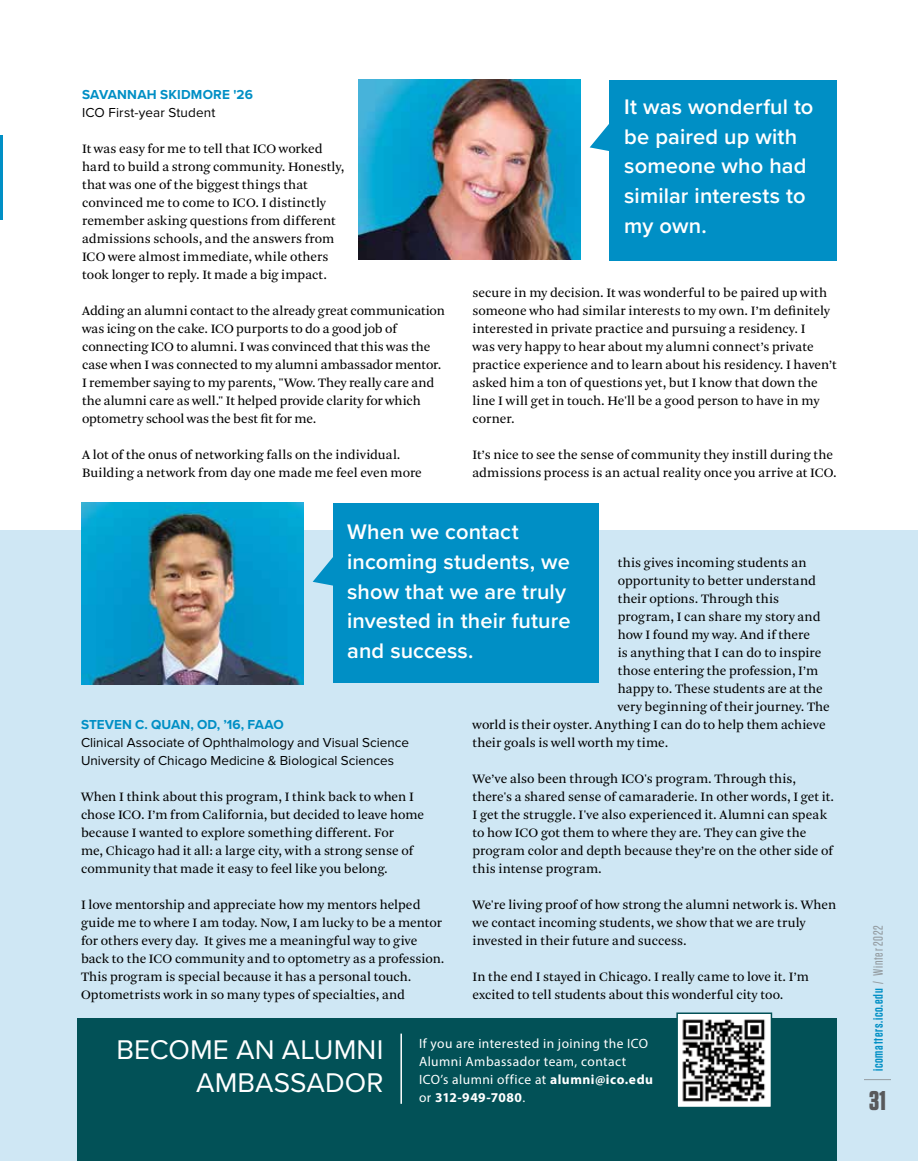
<style>
.page{position:relative;width:918px;height:1161px;background:#fff}
.page>*{position:absolute;margin:0;border:0;box-sizing:border-box;transform-origin:0 0}
.t1{font:28.05px/33px "Proxima Nova";letter-spacing:.005em;color:#fff;text-align:right}
.t2{font:700 27px "Tungsten";color:#58595b}
.t3{font:600 21.9px/29.7px "Proxima Nova";letter-spacing:.005em;color:#fff}
.t4{font:13.5px/18px "Arnhem";letter-spacing:.005em;color:#000}
.t5{font:13.5px/18px "Proxima Nova";color:#000}
.t6{font:13.5px/18px "Myriad Pro";letter-spacing:.03em;color:#fff}
.t7{font:700 13.5px "Proxima Nova";letter-spacing:.01em;color:#008fc5}
.t8{font:600 13.5px "Tungsten";letter-spacing:.05em;color:#008fc5}
.s1{font-weight:700}
.s2{font-weight:500;color:#949ca1}
</style>
<div class="page">
<div style="left:0;top:531px;width:918px;height:630px;background:#cfe7f4"></div>
<hr style="left:0;top:135px;width:2px;height:85px;background:#008fc5">
<div style="left:78px;top:1019px;width:759px;height:142px;background:#025157"></div>
<svg style="left:590px;top:86px;width:20px;height:76px"></svg>
<div style="left:610px;top:80px;width:227px;height:181px;background:#008fc5"></div>
<img style="left:358px;top:79px;width:222px;height:181px">
<svg style="left:313px;top:530px;width:20px;height:56px"></svg>
<div style="left:333px;top:503px;width:266px;height:179px;background:#008fc5"></div>
<img style="left:81px;top:503px;width:222px;height:181px">
<hr style="left:400px;top:1034px;width:2px;height:70px;background:#fff">
<img style="left:679px;top:1015px;width:90px;height:90px">
<div style="left:676px;top:1012px;width:96px;height:96px;border:2px solid #025157"></div>
<svg style="left:864px;top:1079px;width:27px;height:1px"></svg>
<p class="t7" style="left:82px;top:84px;width:172px">SAVANNAH SKIDMORE '26</p>
<p class="t5" style="left:82px;top:103px;width:135px">ICO First-year Student</p>
<p class="t4" style="left:82px;top:140px;width:264px">It was easy for me to tell that ICO worked hard to build a strong community. Honestly, that was one of the biggest things that convinced me to come to ICO. I distinctly remember asking questions from different admissions schools, and the answers from ICO were almost immediate, while others took longer to reply. It made a big impact.</p>
<p class="t4" style="left:82px;top:302px;width:364px">Adding an alumni contact to the already great communication was icing on the cake. ICO purports to do a good job of connecting ICO to alumni. I was convinced that this was the case when I was connected to my alumni ambassador mentor.<br>I remember saying to my parents, "Wow. They really care and the alumni care as well." It helped provide clarity for which optometry school was the best fit for me.</p>
<p class="t4" style="left:82px;top:446px;width:341px">A lot of the onus of networking falls on the individual.<br>Building a network from day one made me feel even more</p>
<h3 class="t3" style="left:624px;top:91px;width:191px">It was wonderful to be paired up with someone who had similar interests to my own.</h3>
<p class="t4" style="left:472px;top:284px;width:366px">secure in my decision. It was wonderful to be paired up with someone who had similar interests to my own. I’m definitely interested in private practice and pursuing a residency. I<br>was very happy to hear about my alumni connect’s private practice experience and to learn about his residency. I haven’t asked him a ton of questions yet, but I know that down the line I will get in touch. He'll be a good person to have in my corner.</p>
<p class="t4" style="left:472px;top:446px;width:366px">It’s nice to see the sense of community they instill during the admissions process is an actual reality once you arrive at ICO.</p>
<h3 class="t3" style="left:347px;top:517px;width:225px">When we contact incoming students, we show that we are truly invested in their future and success.</h3>
<p class="t4" style="left:618px;top:554px;width:191px">this gives incoming students an</p>
<p class="t4" style="left:618px;top:572px;width:200px">opportunity to better understand</p>
<p class="t4" style="left:618px;top:590px;width:163px">their options. Through this</p>
<p class="t4" style="left:618px;top:608px;width:204px">program, I can share my story and</p>
<p class="t4" style="left:618px;top:626px;width:194px">how I found my way. And if there</p>
<p class="t4" style="left:618px;top:644px;width:205px">is anything that I can do to inspire</p>
<p class="t4" style="left:618px;top:662px;width:202px">those entering the profession, I’m</p>
<p class="t4" style="left:618px;top:680px;width:207px">happy to. These students are at the</p>
<p class="t4" style="left:618px;top:698px;width:214px">very beginning of their journey. The</p>
<p class="t4" style="left:472px;top:716px;width:355px">world is their oyster. Anything I can do to help them achieve</p>
<p class="t4" style="left:472px;top:734px;width:197px">their goals is well worth my time.</p>
<p class="t4" style="left:472px;top:770px;width:363px">We’ve also been through ICO's program. Through this, there's a shared sense of camaraderie. In other words, I get it.<br>I get the struggle. I've also experienced it. Alumni can speak to how ICO got them to where they are. They can give the program color and depth because they’re on the other side of this intense program.</p>
<p class="t4" style="left:472px;top:896px;width:365px">We're living proof of how strong the alumni network is. When we contact incoming students, we show that we are truly invested in their future and success.</p>
<p class="t4" style="left:472px;top:968px;width:338px">In the end I stayed in Chicago. I really came to love it. I’m excited to tell students about this wonderful city too.</p>
<p class="t7" style="left:81px;top:714px;width:204px">STEVEN C. QUAN, OD, ’16, FAAO</p>
<p class="t5" style="left:81px;top:733px;width:329px">Clinical Associate of Ophthalmology and Visual Science<br>University of Chicago Medicine &amp; Biological Sciences</p>
<p class="t4" style="left:81px;top:788px;width:345px">When I think about this program, I think back to when I chose ICO. I’m from California, but decided to leave home because I wanted to explore something different. For<br>me, Chicago had it all: a large city, with a strong sense of community that made it easy to feel like you belong.</p>
<p class="t4" style="left:81px;top:896px;width:365px">I love mentorship and appreciate how my mentors helped guide me to where I am today. Now, I am lucky to be a mentor for others every day. It gives me a meaningful way to give back to the ICO community and to optometry as a profession.<br>This program is special because it has a personal touch.<br>Optometrists work in so many types of specialties, and</p>
<h1 class="t1" style="left:116px;top:1032px;width:269px">BECOME AN ALUMNI<br>AMBASSADOR</h1>
<p class="t6" style="left:419px;top:1034px;width:236px">If you are interested in joining the ICO<br>Alumni Ambassador team, contact<br>ICO’s alumni office at <span class="s1">alumni@ico.edu </span>or <span class="s1">312-949-7080</span>.</p>
<p class="t8" style="left:871px;top:1071px;width:147px;rotate:-90deg">icomatters.ico.edu <span class="s2">/ Winter 2022</span></p>
<h2 class="t2" style="left:869px;top:1086px;width:18px">31</h2>
</div>
